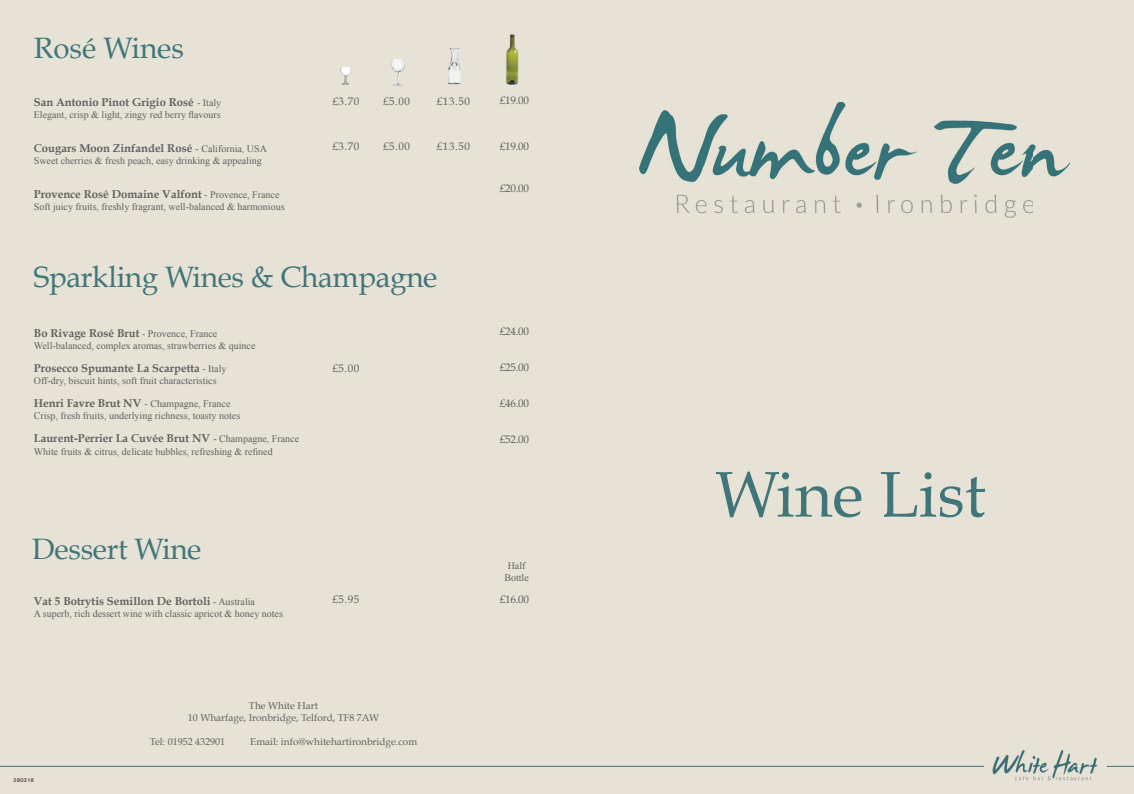
<style>
.page{position:relative;width:1134px;height:794px;background:#e6e2d5}
.page>*{position:absolute;margin:0;border:0;box-sizing:border-box;transform-origin:0 0}
.t1{font:64.4px "Book Antiqua";color:#40757a}
.t2{font:29.5px "Book Antiqua";letter-spacing:-.01em;color:#40757a}
.t3{font:700 11.3px "Book Antiqua";color:#606060}
.t4{font:11px "Book Antiqua";letter-spacing:-.02em;color:#606060}
.t5{font:11px "Book Antiqua";letter-spacing:.05em;color:#606060}
.t6{font:10px/12px "Times New Roman";color:#606060}
.t7{font:10px/12px "Book Antiqua";color:#606060;text-align:center}
.t8{font:5.4px "Helvetica";letter-spacing:.08em;color:#231f20}
.s1{font-family:"Times New Roman";font-weight:400;font-size:10px}
.s2{font-family:"Book Antiqua";font-weight:700;font-size:11.3px}
</style>
<div class="page">
<img style="left:640px;top:102px;width:430px;height:116px">
<img style="left:992px;top:750px;width:106px;height:31px">
<img style="left:340px;top:67px;width:11px;height:18px">
<img style="left:506px;top:34px;width:13px;height:51px">
<img style="left:448px;top:48px;width:13px;height:37px">
<img style="left:391px;top:59px;width:14px;height:27px">
<svg style="left:1107px;top:766px;width:27px;height:1px"></svg>
<hr style="left:0;top:766px;width:984px;height:1px;background:#40757a">
<h2 class="t2" style="left:34px;top:30px;width:152px">Rosé Wines</h2>
<p class="t3" style="left:34px;top:95px;width:189px">San Antonio Pinot Grigio Rosé <span class="s1">- Italy</span></p>
<p class="t6" style="left:34px;top:108px;width:188px">Elegant, crisp &amp; light, zingy red berry flavours</p>
<p class="t3" style="left:34px;top:141px;width:235px">Cougars Moon Zinfandel Rosé <span class="s1">- California, USA</span></p>
<p class="t6" style="left:34px;top:154px;width:230px">Sweet cherries &amp; fresh peach, easy drinking &amp; appealing</p>
<p class="t3" style="left:34px;top:187px;width:247px">Provence Rosé Domaine Valfont <span class="s1">- Provence, France</span></p>
<p class="t6" style="left:34px;top:200px;width:252px">Soft juicy fruits, freshly fragrant, well-balanced &amp; harmonious</p>
<p class="t5" style="left:332px;top:94px;width:28px">£3.70</p>
<p class="t5" style="left:383px;top:94px;width:28px">£5.00</p>
<p class="t5" style="left:437px;top:94px;width:34px">£13.50</p>
<p class="t5" style="left:332px;top:139px;width:28px">£3.70</p>
<p class="t5" style="left:383px;top:139px;width:28px">£5.00</p>
<p class="t5" style="left:437px;top:139px;width:34px">£13.50</p>
<h2 class="t2" style="left:34px;top:259px;width:405px">Sparkling Wines &amp; Champagne</h2>
<p class="t3" style="left:34px;top:327px;width:185px">Bo Rivage Rosé Brut <span class="s1">- Provence, France</span></p>
<p class="t6" style="left:34px;top:340px;width:223px">Well-balanced, complex aromas, strawberries &amp; quince</p>
<p class="t3" style="left:34px;top:362px;width:194px">Prosecco Spumante La Scarpetta <span class="s1">- Italy</span></p>
<p class="t6" style="left:34px;top:375px;width:184px">Off-dry, biscuit hints, soft fruit characteristics</p>
<p class="t6" style="left:34px;top:398px;width:208px"><span class="s2">Henri Favre Brut NV</span> - Champagne, France<br>Crisp, fresh fruits, underlying richness, toasty notes</p>
<p class="t3" style="left:34px;top:432px;width:267px">Laurent-Perrier La Cuvée Brut NV <span class="s1">- Champagne, France</span></p>
<p class="t6" style="left:34px;top:445px;width:240px">White fruits &amp; citrus, delicate bubbles, refreshing &amp; refined</p>
<p class="t5" style="left:332px;top:361px;width:28px">£5.00</p>
<p class="t4" style="left:500px;top:94px;width:31px">£19.00</p>
<p class="t4" style="left:500px;top:140px;width:31px">£19.00</p>
<p class="t4" style="left:500px;top:182px;width:31px">£20.00</p>
<p class="t4" style="left:500px;top:324px;width:31px">£24.00</p>
<p class="t4" style="left:500px;top:360px;width:31px">£25.00</p>
<p class="t4" style="left:500px;top:396px;width:31px">£46.00</p>
<p class="t4" style="left:500px;top:432px;width:31px">£52.00</p>
<h2 class="t2" style="left:32px;top:530px;width:171px">Dessert Wine</h2>
<p class="t3" style="left:34px;top:595px;width:223px">Vat 5 Botrytis Semillon De Bortoli <span class="s1">- Australia</span></p>
<p class="t6" style="left:34px;top:608px;width:251px">A superb, rich dessert wine with classic apricot &amp; honey notes</p>
<p class="t5" style="left:332px;top:592px;width:28px">£5.95</p>
<p class="t6" style="left:504px;top:559px;width:26px;text-align:center">Half<br>Bottle</p>
<p class="t4" style="left:500px;top:592px;width:31px">£16.00</p>
<p class="t8" style="left:14px;top:775px;width:22px">280318</p>
<p class="t7" style="left:188px;top:699px;width:193px">The White Hart<br>10 Wharfage, Ironbridge, Telford, TF8 7AW</p>
<p class="t7" style="left:150px;top:735px;width:77px">Tel: 01952 432901</p>
<p class="t7" style="left:250px;top:735px;width:168px">Email: info@whitehartironbridge.com</p>
<h1 class="t1" style="left:715px;top:455px;width:272px">Wine List</h1>
</div>
